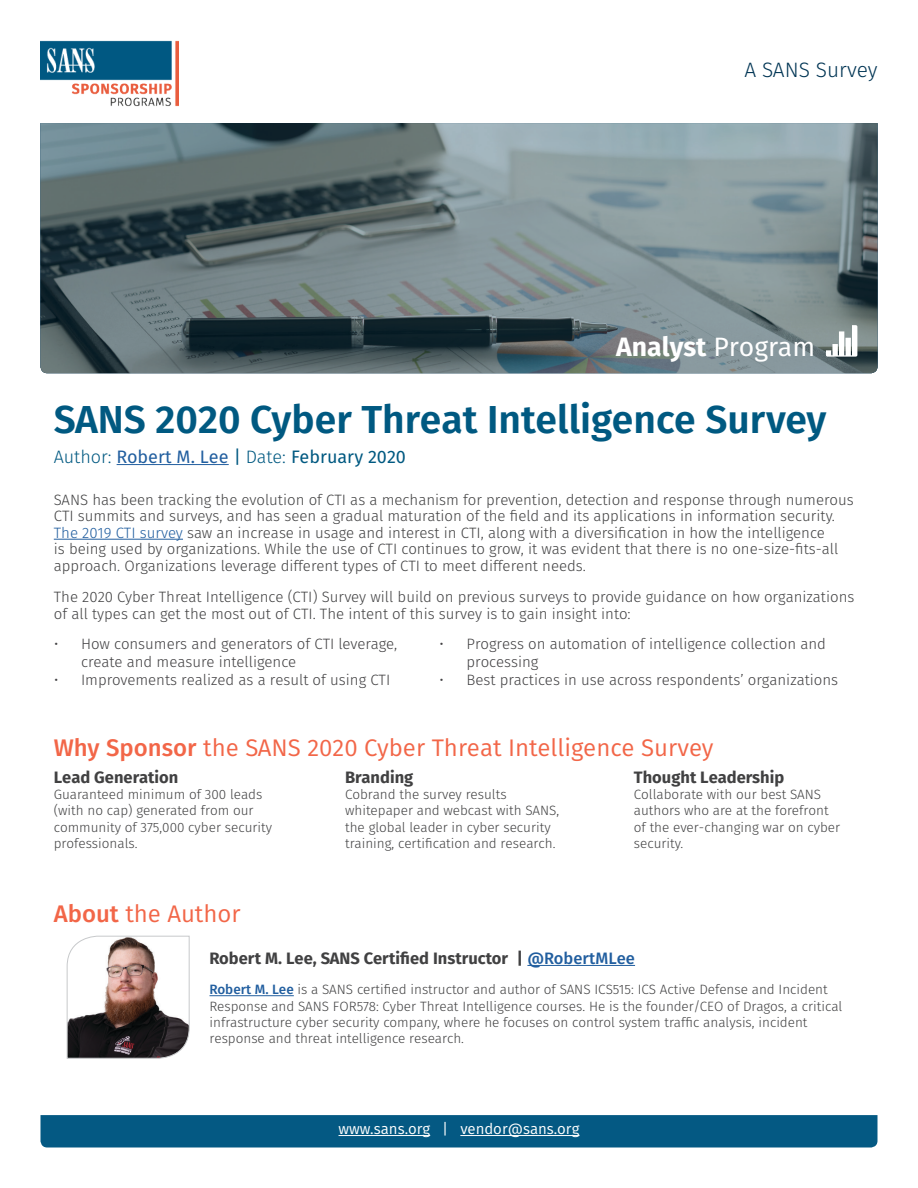
<style>
.page{position:relative;width:918px;height:1188px;background:#fff}
.page>*{position:absolute;margin:0;border:0;box-sizing:border-box;transform-origin:0 0}
.t1{font:600 39px "Fira Sans";color:#005981}
.t2{font:700 26.55px "Fira Sans";color:#fff}
.t3{font:24px "Fira Sans";color:#f26648}
.t4{font:300 20.85px "Fira Sans";color:#003554}
.t5{font:18px "Fira Sans";color:#005981}
.t6{font:700 16.5px "Fira Sans";color:#414142}
.t7{font:300 15px/16.5px "Fira Sans";color:#414142}
.t8{font:300 15px/18px "Fira Sans";color:#414042}
.t9{font:15px "Fira Sans";color:#fff}
.t10{font:300 13.5px/16.2px "Fira Sans";color:#414142}
.s1{font-weight:400}
.s2{font-weight:300}
.s3{color:#215e9f}
.s4{font-weight:500}
.s5{font-weight:500;color:#215e9f}
</style>
<div class="page">
<img style="left:41px;top:41px;width:138px;height:66px">
<div style="left:40px;top:1115px;width:838px;height:33px;background:#045983"></div>
<hr style="left:339px;top:1135px;width:91px;height:1px;background:#fff">
<hr style="left:460px;top:1135px;width:119px;height:1px;background:#fff">
<svg style="left:66px;top:935px;width:124px;height:124px"></svg>
<hr style="left:210px;top:995px;width:84px;height:1px;background:#215e9f">
<hr style="left:527px;top:965px;width:108px;height:1px;background:#215e9f">
<hr style="left:117px;top:464px;width:112px;height:1px;background:#215e9f">
<hr style="left:54px;top:539px;width:129px;height:1px;background:#215e9f">
<svg style="left:40px;top:123px;width:838px;height:250px;background:#6a7b80"></svg>
<svg style="left:826px;top:325px;width:31px;height:32px"></svg>
<p class="t4" style="left:745px;top:55px;width:134px">A SANS Survey</p>
<p class="t2" style="left:616px;top:328px;width:200px">Analyst <span class="s1">Program</span></p>
<p class="t1" style="left:54px;top:392px;width:774px">SANS 2020 Cyber Threat Intelligence Survey</p>
<p class="t5" style="left:54px;top:444px;width:354px"><span class="s2">Author:</span> <span class="s3">Robert M. Lee</span> | <span class="s2">Date:</span> February 2020</p>
<p class="t7" style="left:54px;top:491px;width:801px">SANS has been tracking the evolution of CTI as a mechanism for prevention, detection and response through numerous CTI summits and surveys, and has seen a gradual maturation of the field and its applications in information security.<br><span class="s3">The 2019 CTI survey</span> saw an increase in usage and interest in CTI, along with a diversification in how the intelligence<br>is being used by organizations. While the use of CTI continues to grow, it was evident that there is no one-size-fits-all approach. Organizations leverage different types of CTI to meet different needs.</p>
<p class="t7" style="left:54px;top:589px;width:802px">The 2020 Cyber Threat Intelligence (CTI) Survey will build on previous surveys to provide guidance on how organizations of all types can get the most out of CTI. The intent of this survey is to gain insight into:</p>
<p class="t8" style="left:81px;top:635px;width:318px;text-indent:-27px">• How consumers and generators of CTI leverage, create and measure intelligence</p>
<p class="t8" style="left:54px;top:671px;width:338px">• Improvements realized as a result of using CTI</p>
<p class="t8" style="left:467px;top:635px;width:361px;text-indent:-27px">• Progress on automation of intelligence collection and processing</p>
<p class="t8" style="left:440px;top:671px;width:400px">• Best practices in use across respondents’ organizations</p>
<p class="t3" style="left:54px;top:731px;width:661px"><span class="s4">Why Sponsor</span> the SANS 2020 Cyber Threat Intelligence Survey</p>
<p class="t6" style="left:54px;top:766px;width:126px">Lead Generation</p>
<p class="t10" style="left:54px;top:786px;width:220px">Guaranteed minimum of 300 leads (with no cap) generated from our community of 375,000 cyber security professionals.</p>
<p class="t3" style="left:54px;top:897px;width:188px"><span class="s4">About</span> the Author</p>
<p class="t6" style="left:345px;top:766px;width:70px">Branding</p>
<p class="t10" style="left:345px;top:786px;width:216px">Cobrand the survey results whitepaper and webcast with SANS, the global leader in cyber security training, certification and research.</p>
<p class="t6" style="left:634px;top:766px;width:152px">Thought Leadership</p>
<p class="t10" style="left:634px;top:786px;width:208px">Collaborate with our best SANS authors who are at the forefront of the ever-changing war on cyber security.</p>
<p class="t6" style="left:210px;top:946px;width:427px">Robert M. Lee, SANS Certified Instructor | <span class="s5">@RobertMLee</span></p>
<p class="t10" style="left:210px;top:982px;width:634px"><span class="s5">Robert M. Lee</span> is a SANS certified instructor and author of SANS ICS515: ICS Active Defense and Incident Response and SANS FOR578: Cyber Threat Intelligence courses. He is the founder/CEO of Dragos, a critical infrastructure cyber security company, where he focuses on control system traffic analysis, incident response and threat intelligence research.</p>
<p class="t9" style="left:339px;top:1118px;width:242px">www.sans.org | vendor@sans.org</p>
</div>
